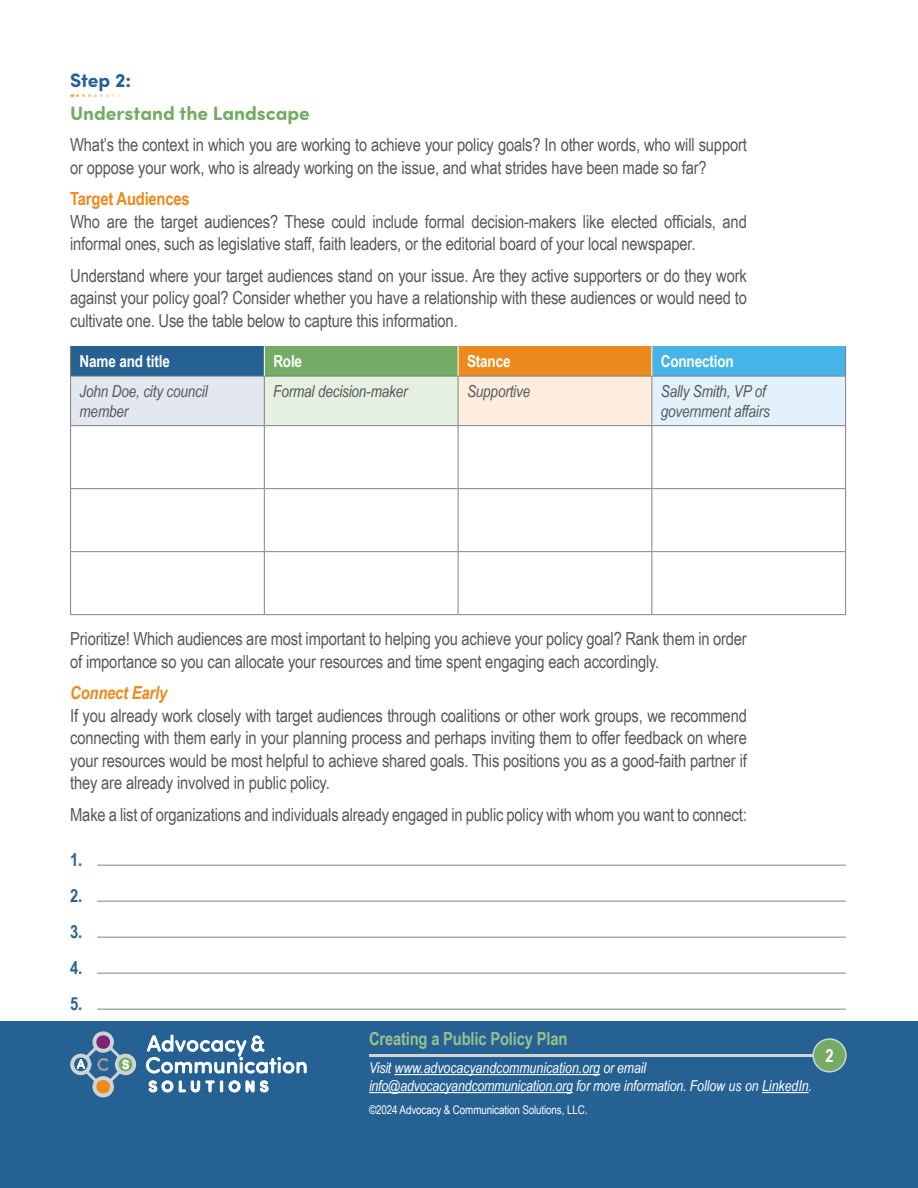
<style>
.page{position:relative;width:918px;height:1188px;background:#fff}
.page>*{position:absolute;margin:0;border:0;box-sizing:border-box;transform-origin:0 0}
.subhead2_green{font:700 19.5px "Sofia Pro Soft";color:#74ac65}
.subheadbold{font:700 19.5px "Sofia Pro Soft";color:#266194}
.text{font:18px/22.5px "Arial Narrow";letter-spacing:-.01em;color:#57585a}
.t1{font:700 18px "Arial Narrow";letter-spacing:-.01em;color:#99c08c}
.subheadgreen{font:700 18px "Arial Narrow";letter-spacing:-.01em;color:#ec8a1d}
.subheadgreen-2{font:italic 700 18px "Arial Narrow";letter-spacing:-.01em;color:#ec8a1d}
.t2{font:700 18px "Arial Narrow";color:#266194}
.t3{font:700 18px "Arial Narrow";color:#fff}
.text_table{font:italic 16.5px/19.5px "Arial Narrow";letter-spacing:-.01em;color:#57585a}
.text_table-2{font:700 16.5px "Arial Narrow";letter-spacing:-.01em;color:#fff}
.t4{font:italic 15px/18px "Arial Narrow";letter-spacing:-.01em;color:#fff}
.t5{font:12px "Arial Narrow";letter-spacing:-.01em;color:#fff}
.s1{font-size:13.5px}
</style>
<div class="page">
<div style="left:1px;top:1021px;width:917px;height:167px;background:#266194"></div>
<hr style="left:394px;top:1074px;width:206px;height:1px;background:#fff">
<hr style="left:369px;top:1092px;width:204px;height:1px;background:#fff">
<hr style="left:762px;top:1092px;width:47px;height:1px;background:#fff">
<hr style="left:369px;top:1054px;width:468px;height:3px;background:#d1d2d4">
<div style="left:813px;top:1039px;width:33px;height:33px;background:#74ac65;border-radius:50%"></div>
<div style="left:812px;top:1038px;width:35px;height:35px;border:2px solid #d1d2d4;border-radius:50%"></div>
<svg style="left:146px;top:1035px;width:160px;height:38px"></svg>
<svg style="left:149px;top:1080px;width:24px;height:12px"></svg>
<svg style="left:179px;top:1080px;width:44px;height:12px"></svg>
<svg style="left:229px;top:1080px;width:40px;height:12px"></svg>
<svg style="left:70px;top:1031px;width:66px;height:66px"></svg>
<svg style="left:72px;top:94px;width:55px;height:3px"></svg>
<div style="left:71px;top:346px;width:193px;height:30px;background:#266194"></div>
<div style="left:264px;top:346px;width:194px;height:30px;background:#74ac65"></div>
<div style="left:458px;top:346px;width:194px;height:30px;background:#ec8a1d"></div>
<div style="left:652px;top:346px;width:194px;height:30px;background:#46b4e6"></div>
<div style="left:71px;top:376px;width:193px;height:50px;background:#e3e7ef"></div>
<div style="left:264px;top:376px;width:194px;height:50px;background:#e6f0e2"></div>
<div style="left:458px;top:376px;width:194px;height:50px;background:#fceddd"></div>
<div style="left:652px;top:376px;width:194px;height:50px;background:#e3f2fa"></div>
<svg style="left:71px;top:426px;width:774px;height:188px"></svg>
<hr style="left:70px;top:346px;width:1px;height:30px;background:#808285">
<hr style="left:845px;top:346px;width:1px;height:30px;background:#808285">
<hr style="left:70px;top:376px;width:194px;height:1px;background:#808285">
<hr style="left:70px;top:377px;width:1px;height:48px;background:#808285">
<hr style="left:264px;top:376px;width:194px;height:1px;background:#808285">
<hr style="left:264px;top:377px;width:1px;height:48px;background:#808285">
<hr style="left:458px;top:376px;width:194px;height:1px;background:#808285">
<hr style="left:458px;top:377px;width:1px;height:48px;background:#808285">
<hr style="left:652px;top:376px;width:194px;height:1px;background:#808285">
<hr style="left:651px;top:377px;width:1px;height:48px;background:#808285">
<hr style="left:845px;top:377px;width:1px;height:48px;background:#808285">
<hr style="left:70px;top:425px;width:194px;height:1px;background:#808285">
<hr style="left:70px;top:426px;width:1px;height:62px;background:#808285">
<hr style="left:264px;top:425px;width:194px;height:1px;background:#808285">
<hr style="left:264px;top:426px;width:1px;height:62px;background:#808285">
<hr style="left:458px;top:425px;width:194px;height:1px;background:#808285">
<hr style="left:458px;top:426px;width:1px;height:62px;background:#808285">
<hr style="left:652px;top:425px;width:194px;height:1px;background:#808285">
<hr style="left:651px;top:426px;width:1px;height:62px;background:#808285">
<hr style="left:845px;top:426px;width:1px;height:62px;background:#808285">
<hr style="left:70px;top:488px;width:194px;height:1px;background:#808285">
<hr style="left:70px;top:489px;width:1px;height:62px;background:#808285">
<hr style="left:264px;top:488px;width:194px;height:1px;background:#808285">
<hr style="left:264px;top:489px;width:1px;height:62px;background:#808285">
<hr style="left:458px;top:488px;width:194px;height:1px;background:#808285">
<hr style="left:458px;top:489px;width:1px;height:62px;background:#808285">
<hr style="left:652px;top:488px;width:194px;height:1px;background:#808285">
<hr style="left:651px;top:489px;width:1px;height:62px;background:#808285">
<hr style="left:845px;top:489px;width:1px;height:62px;background:#808285">
<hr style="left:70px;top:551px;width:194px;height:1px;background:#808285">
<hr style="left:70px;top:552px;width:1px;height:62px;background:#808285">
<hr style="left:264px;top:551px;width:194px;height:1px;background:#808285">
<hr style="left:264px;top:552px;width:1px;height:62px;background:#808285">
<hr style="left:458px;top:551px;width:194px;height:1px;background:#808285">
<hr style="left:458px;top:552px;width:1px;height:62px;background:#808285">
<hr style="left:652px;top:551px;width:194px;height:1px;background:#808285">
<hr style="left:651px;top:552px;width:1px;height:62px;background:#808285">
<hr style="left:845px;top:552px;width:1px;height:62px;background:#808285">
<hr style="left:70px;top:614px;width:194px;height:1px;background:#808285">
<hr style="left:264px;top:614px;width:194px;height:1px;background:#808285">
<hr style="left:458px;top:614px;width:194px;height:1px;background:#808285">
<hr style="left:652px;top:614px;width:194px;height:1px;background:#808285">
<hr style="left:264px;top:346px;width:1px;height:30px;background:#fff">
<hr style="left:458px;top:346px;width:1px;height:30px;background:#fff">
<hr style="left:651px;top:346px;width:1px;height:30px;background:#fff">
<hr style="left:97px;top:865px;width:749px;height:1px;background:#808285">
<hr style="left:97px;top:901px;width:749px;height:1px;background:#808285">
<hr style="left:97px;top:937px;width:749px;height:1px;background:#808285">
<hr style="left:97px;top:973px;width:749px;height:1px;background:#808285">
<hr style="left:97px;top:1009px;width:749px;height:1px;background:#808285">
<p class="subheadbold" style="left:70px;top:66px;width:63px">Step 2:</p>
<p class="subhead2_green" style="left:70px;top:99px;width:241px">Understand the Landscape</p>
<p class="text" style="left:70px;top:133px;width:678px">What’s the context in which you are working to achieve your policy goals? In other words, who will support or oppose your work, who is already working on the issue, and what strides have been made so far?</p>
<p class="subheadgreen" style="left:70px;top:185px;width:121px">Target Audiences</p>
<p class="text" style="left:70px;top:209px;width:678px">Who are the target audiences? These could include formal decision-makers like elected officials, and informal ones, such as legislative staff, faith leaders, or the editorial board of your local newspaper.</p>
<p class="text" style="left:70px;top:263px;width:678px;text-align:justify">Understand where your target audiences stand on your issue. Are they active supporters or do they work against your policy goal? Consider whether you have a relationship with these audiences or would need to cultivate one. Use the table below to capture this information.</p>
<p class="text_table-2" style="left:80px;top:349px;width:92px">Name and title</p>
<p class="text_table-2" style="left:273px;top:349px;width:30px">Role</p>
<p class="text_table-2" style="left:467px;top:349px;width:45px">Stance</p>
<p class="text_table-2" style="left:661px;top:349px;width:74px">Connection</p>
<p class="text_table" style="left:80px;top:381px;width:130px">John Doe, city council member</p>
<p class="text_table" style="left:273px;top:381px;width:136px">Formal decision-maker</p>
<p class="text_table" style="left:467px;top:381px;width:65px">Supportive</p>
<p class="text_table" style="left:661px;top:381px;width:110px">Sally Smith, VP of government affairs</p>
<p class="text" style="left:70px;top:627px;width:678px">Prioritize! Which audiences are most important to helping you achieve your policy goal? Rank them in order of importance so you can allocate your resources and time spent engaging each accordingly.</p>
<p class="subheadgreen-2" style="left:70px;top:679px;width:99px">Connect Early</p>
<p class="text" style="left:70px;top:703px;width:678px;text-align:justify">If you already work closely with target audiences through coalitions or other work groups, we recommend connecting with them early in your planning process and perhaps inviting them to offer feedback on where your resources would be most helpful to achieve shared goals. This positions you as a good-faith partner if they are already involved in public policy.</p>
<p class="text" style="left:70px;top:802px;width:678px">Make a list of organizations and individuals already engaged in public policy with whom you want to connect:</p>
<p class="t2" style="left:70px;top:846px;width:14px">1.</p>
<p class="t2" style="left:70px;top:882px;width:14px">2.</p>
<p class="t2" style="left:70px;top:918px;width:14px">3.</p>
<p class="t2" style="left:70px;top:954px;width:14px">4.</p>
<p class="t2" style="left:70px;top:990px;width:14px">5.</p>
<p class="t1" style="left:369px;top:1025px;width:200px">Creating a Public Policy Plan</p>
<p class="t4" style="left:369px;top:1058px;width:445px">Visit www.advocacyandcommunication.org or email info@advocacyandcommunication.org for more information. Follow us on LinkedIn.</p>
<p class="t5" style="left:369px;top:1100px;width:220px">©2024 Advocacy &amp; Communication Solutions, LLC<span class="s1">.</span></p>
<p class="t3" style="left:825px;top:1042px;width:10px">2</p>
</div>
